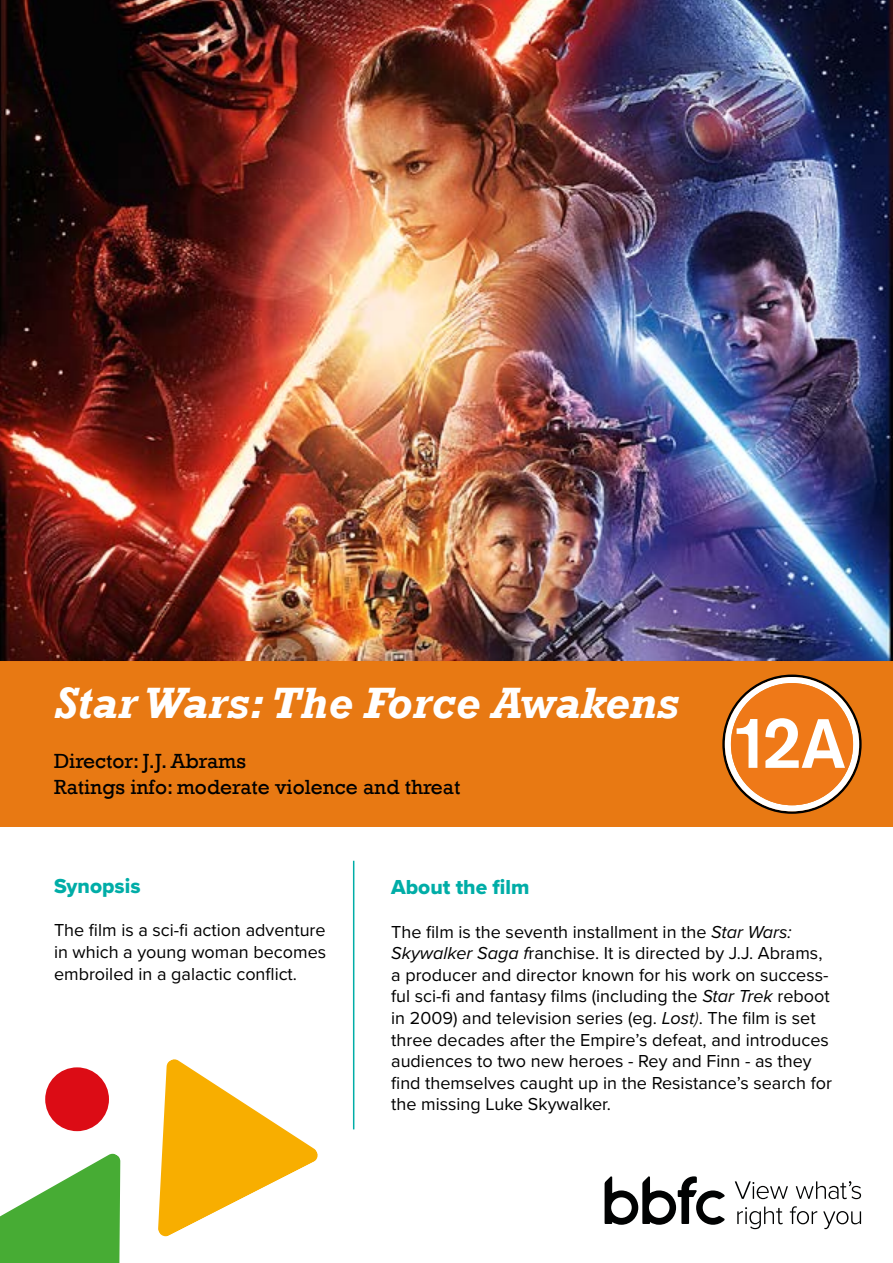
<style>
.page{position:relative;width:893px;height:1263px;background:#fff}
.page>*{position:absolute;margin:0;border:0;box-sizing:border-box;transform-origin:0 0}
.t1{font:italic 700 45px "Rockwell";color:#fff}
.t2{font:21px/25.2px "Rockwell";color:#000}
.t3{font:21px "Proxima Nova Extrabld";color:#00ada7}
.t4{font:18px/21.6px "Proxima Nova";color:#000;text-align:justify}
.s1{font-style:italic}
.s2{font-weight:300;font-style:italic}
</style>
<div class="page">
<img style="left:0;top:0;width:893px;height:661px">
<div style="left:0;top:661px;width:893px;height:166px;background:#e87811"></div>
<svg style="left:723px;top:674px;width:138px;height:140px"></svg>
<svg style="left:790px;top:1206px;width:27px;height:18px"></svg>
<svg style="left:823px;top:1211px;width:38px;height:18px"></svg>
<svg style="left:737px;top:1206px;width:46px;height:23px"></svg>
<svg style="left:796px;top:1181px;width:65px;height:18px"></svg>
<svg style="left:735px;top:1181px;width:53px;height:18px"></svg>
<svg style="left:605px;top:1176px;width:120px;height:49px"></svg>
<hr style="left:353px;top:861px;width:1px;height:268px;background:#00ada7">
<svg style="left:0;top:1153px;width:120px;height:110px"></svg>
<svg style="left:158px;top:1059px;width:160px;height:178px"></svg>
<div style="left:45px;top:1067px;width:64px;height:64px;background:#dc0c15;border-radius:50%"></div>
<h1 class="t1" style="left:54px;top:676px;width:626px">Star Wars: The Force Awakens</h1>
<p class="t2" style="left:54px;top:749px;width:408px">Director: J.J. Abrams<br>Ratings info: moderate violence and threat</p>
<p class="t3" style="left:54px;top:870px;width:88px">Synopsis</p>
<p class="t4" style="left:54px;top:919px;width:274px">The film is a sci-fi action adventure in which a young woman becomes embroiled in a galactic conflict.</p>
<p class="t3" style="left:391px;top:872px;width:140px">About the film</p>
<p class="t4" style="left:391px;top:920px;width:442px;text-align:left">The film is the seventh installment in the <span class="s1">Star Wars:<br>Skywalker Saga f</span>ranchise. It is directed by J.J. Abrams, a producer and director known for his work on success&shy;ful sci-fi and fantasy films (including the <span class="s1">Star Trek</span> reboot in 2009) and television series (eg. <span class="s1">Lost</span><span class="s2">)</span>. The film is set three decades after the Empire’s defeat, and introduces audiences to two new heroes - Rey and Finn - as they find themselves caught up in the Resistance’s search for the missing Luke Skywalker.</p>
</div>
